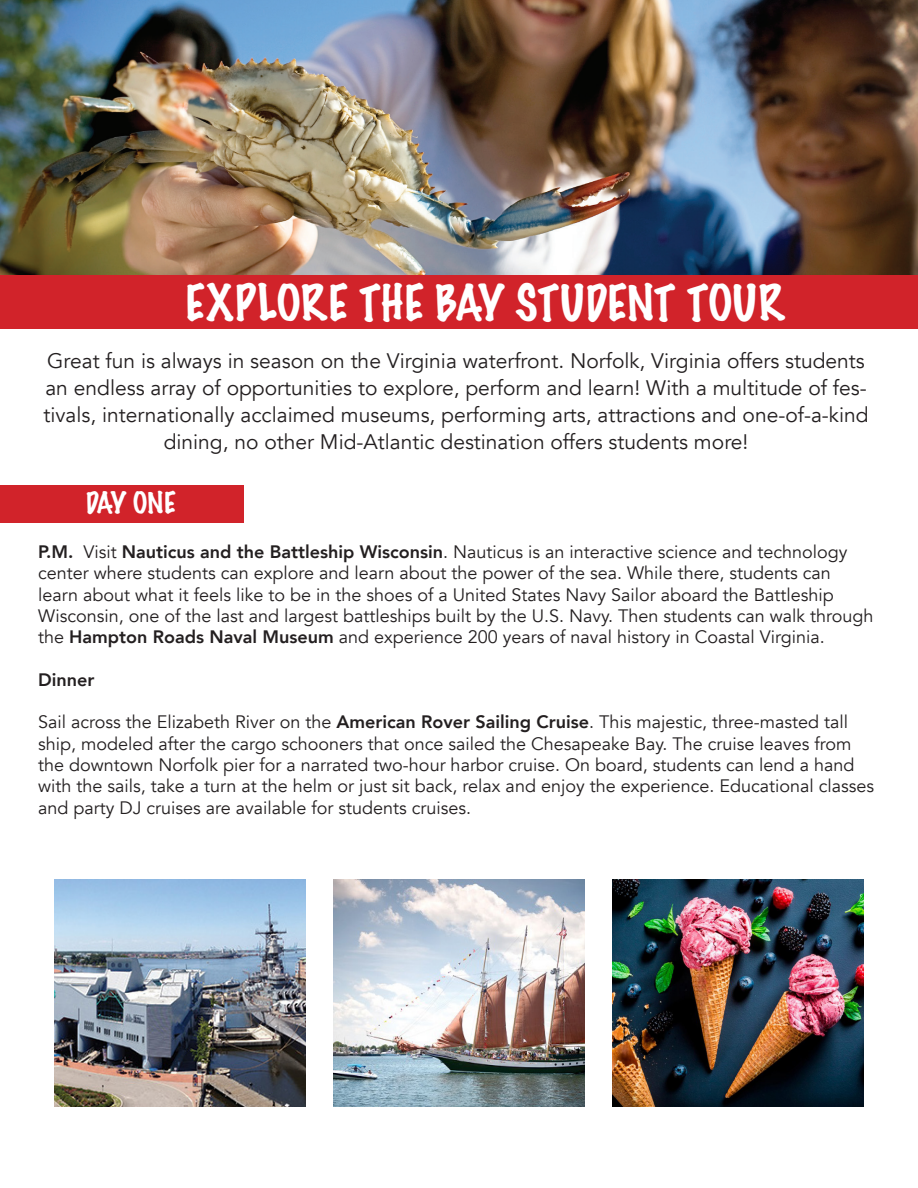
<style>
.page{position:relative;width:918px;height:1188px;background:#fff}
.page>*{position:absolute;margin:0;border:0;box-sizing:border-box;transform-origin:0 0}
.t1{font:100 45px "Marker Felt";color:#fff}
.t2{font:100 27px "Marker Felt";letter-spacing:-.045em;color:#fff}
.t3{font:21px/27px "Avenir";color:#231f20;text-align:center}
.t4{font:18px/21.3px "Avenir";color:#231f20}
.t5{font:800 18px "Avenir";color:#231f20}
.s1{font-weight:800}
</style>
<div class="page">
<div style="left:0;top:270px;width:918px;height:59px;background:#d1232a"></div>
<div style="left:0;top:486px;width:243px;height:37px;background:#d1232a"></div>
<img style="left:333px;top:879px;width:252px;height:228px">
<img style="left:0;top:0;width:918px;height:274px">
<img style="left:54px;top:879px;width:252px;height:228px">
<img style="left:612px;top:879px;width:252px;height:228px">
<p class="t1" style="left:186px;top:268px;width:600px">EXPLORE THE BAY STUDENT TOUR</p>
<p class="t3" style="left:44px;top:348px;width:827px">Great fun is always in season on the Virginia waterfront. Norfolk, Virginia offers students an endless array of opportunities to explore, perform and learn! With a multitude of fes&shy;tivals, internationally acclaimed museums, performing arts, attractions and one-of-a-kind dining, no other Mid-Atlantic destination offers students more!</p>
<p class="t2" style="left:86px;top:481px;width:91px">DAY ONE</p>
<p class="t4" style="left:38px;top:541px;width:837px"><span class="s1">P.M.</span> Visit <span class="s1">Nauticus and the Battleship Wisconsin</span>. Nauticus is an interactive science and technology center where students can explore and learn about the power of the sea. While there, students can learn about what it feels like to be in the shoes of a United States Navy Sailor aboard the Battleship Wisconsin, one of the last and largest battleships built by the U.S. Navy. Then students can walk through the <span class="s1">Hampton Roads Naval Museum</span> and experience 200 years of naval history in Coastal Virginia.</p>
<p class="t5" style="left:38px;top:666px;width:58px">Dinner</p>
<p class="t4" style="left:38px;top:712px;width:837px">Sail across the Elizabeth River on the <span class="s1">American Rover Sailing Cruise</span>. This majestic, three-masted tall ship, modeled after the cargo schooners that once sailed the Chesapeake Bay. The cruise leaves from the downtown Norfolk pier for a narrated two-hour harbor cruise. On board, students can lend a hand with the sails, take a turn at the helm or just sit back, relax and enjoy the experience. Educational classes and party DJ cruises are available for students cruises.</p>
</div>
